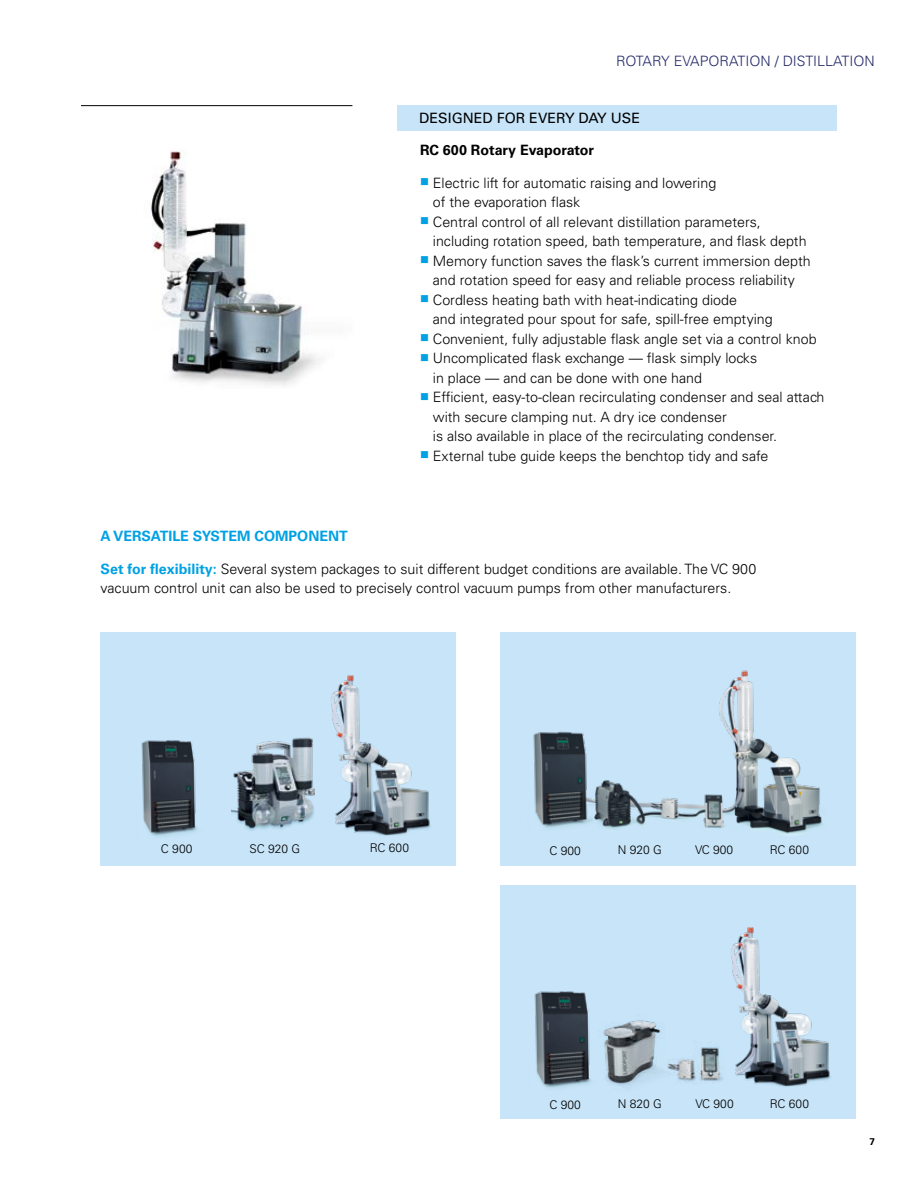
<style>
.page{position:relative;width:918px;height:1188px;background:#fff}
.page>*{position:absolute;margin:0;border:0;box-sizing:border-box;transform-origin:0 0}
.t1{font:300 14.25px/19.5px "Univers LT Std";color:#000}
.t2{font:300 14.25px "Univers LT Std";color:#222968}
.t3{font:700 14.25px "Univers LT Std";color:#00a1e4}
.t4{font:14.25px "Univers LT Std";color:#000}
.t5{font:700 14.25px "Univers LT Std";color:#000}
.t6{font:300 12px "Univers LT Std";color:#000}
.t7{font:700 9.75px "Univers LT Std";color:#000}
.s1{color:#00a1e4}
.s2{font-weight:700;color:#00a1e4}
</style>
<div class="page">
<img style="left:151px;top:151px;width:169px;height:235px">
<hr style="left:81px;top:105px;width:271px;height:1px;background:#000">
<div style="left:398px;top:105px;width:439px;height:26px;background:#c7e4f8"></div>
<div style="left:501px;top:632px;width:355px;height:234px;background:#c7e4f8"></div>
<img style="left:533px;top:670px;width:289px;height:164px">
<div style="left:101px;top:632px;width:355px;height:234px;background:#c7e4f8"></div>
<img style="left:232px;top:737px;width:83px;height:94px">
<img style="left:141px;top:740px;width:56px;height:97px">
<img style="left:331px;top:675px;width:100px;height:161px">
<div style="left:501px;top:885px;width:355px;height:234px;background:#c7e4f8"></div>
<img style="left:534px;top:991px;width:57px;height:97px">
<img style="left:731px;top:927px;width:100px;height:160px">
<img style="left:683px;top:1047px;width:40px;height:35px">
<img style="left:677px;top:1048px;width:42px;height:32px">
<img style="left:603px;top:1020px;width:74px;height:67px">
<p class="t2" style="left:616px;top:53px;width:260px">ROTARY EVAPORATION / DISTILLATION</p>
<p class="t4" style="left:419px;top:110px;width:222px">DESIGNED FOR EVERY DAY USE</p>
<p class="t5" style="left:420px;top:142px;width:176px">RC 600 Rotary Evaporator</p>
<p class="t1" style="left:433px;top:173px;width:285px;text-indent:-13px"><span class="s1">■</span> Electric lift for automatic raising and lowering of the evaporation flask</p>
<p class="t1" style="left:433px;top:212px;width:375px;text-indent:-13px"><span class="s1">■</span> Central control of all relevant distillation parameters, including rotation speed, bath temperature, and flask depth</p>
<p class="t1" style="left:420px;top:251px;width:392px;text-align:center"><span class="s1">■</span> Memory function saves the flask’s current immersion depth and rotation speed for easy and reliable process reliability</p>
<p class="t1" style="left:433px;top:290px;width:341px;text-indent:-13px"><span class="s1">■</span> Cordless heating bath with heat-indicating diode<br>and integrated pour spout for safe, spill-free emptying</p>
<p class="t1" style="left:420px;top:329px;width:398px"><span class="s1">■</span> Convenient, fully adjustable flask angle set via a control knob</p>
<p class="t1" style="left:433px;top:349px;width:326px;text-indent:-13px"><span class="s1">■</span> Uncomplicated flask exchange — flask simply locks in place — and can be done with one hand</p>
<p class="t1" style="left:433px;top:388px;width:393px;text-indent:-13px"><span class="s1">■</span> Efficient, easy-to-clean recirculating condenser and seal attach with secure clamping nut. A dry ice condenser<br>is also available in place of the recirculating condenser.</p>
<p class="t1" style="left:420px;top:446px;width:350px"><span class="s1">■</span> External tube guide keeps the benchtop tidy and safe</p>
<p class="t3" style="left:101px;top:528px;width:249px">A VERSATILE SYSTEM COMPONENT</p>
<p class="t1" style="left:101px;top:559px;width:657px"><span class="s2">Set for flexibility:</span> Several system packages to suit different budget conditions are available. The VC 900 vacuum control unit can also be used to precisely control vacuum pumps from other manufacturers.</p>
<p class="t6" style="left:161px;top:842px;width:33px">C 900</p>
<p class="t6" style="left:249px;top:842px;width:52px">SC 920 G</p>
<p class="t6" style="left:370px;top:841px;width:41px">RC 600</p>
<p class="t6" style="left:549px;top:844px;width:33px">C 900</p>
<p class="t6" style="left:618px;top:843px;width:46px">N 920 G</p>
<p class="t6" style="left:695px;top:843px;width:40px">VC 900</p>
<p class="t6" style="left:770px;top:843px;width:41px">RC 600</p>
<p class="t6" style="left:549px;top:1097px;width:33px">C 900</p>
<p class="t6" style="left:618px;top:1096px;width:46px">N 820 G</p>
<p class="t6" style="left:696px;top:1096px;width:40px">VC 900</p>
<p class="t6" style="left:770px;top:1096px;width:41px">RC 600</p>
<p class="t7" style="left:869px;top:1136px;width:7px">7</p>
</div>
